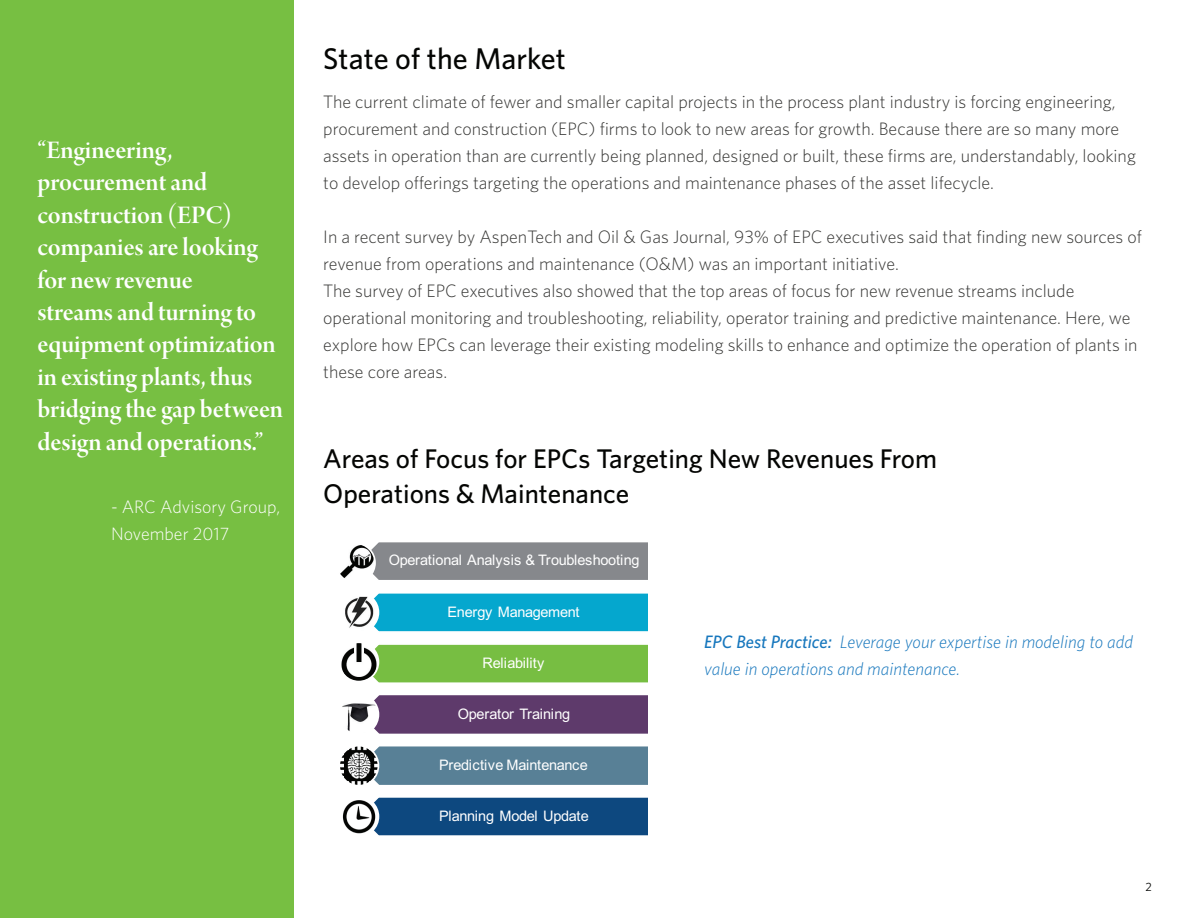
<style>
.page{position:relative;width:1188px;height:918px;background:#fff}
.page>*{position:absolute;margin:0;border:0;box-sizing:border-box;transform-origin:0 0}
.t1{font:500 30px "Whitney";color:#040503}
.t2{font:27px/32.4px "Arno Pro Smbd Display";letter-spacing:-.005em;color:#fff}
.t3{font:500 27px/34.5px "Whitney";color:#040503}
.t4{font:300 18px/27px "Whitney";color:#353533}
.t5{font:italic 300 18px/27px "Whitney";color:#1777bd}
.t6{font:300 18px/27px "Whitney";color:#fff}
.t7{font:14.55px "Arial";letter-spacing:-.025em;color:#fff}
.t8{font:14.55px "Arial";letter-spacing:.015em;color:#fff}
.t9{font:12px "Whitney";color:#040503}
.s1{font-weight:500}
</style>
<div class="page">
<div style="left:0;top:0;width:293px;height:918px;background:#77bf42"></div>
<div style="left:371px;top:542px;width:277px;height:38px;background:#86888c"></div>
<img style="left:336px;top:543px;width:39px;height:40px;border-radius:20px">
<div style="left:335px;top:542px;width:41px;height:41px;border:2px solid #fff;border-radius:50%"></div>
<div style="left:373px;top:593px;width:275px;height:39px;background:#05a7ce"></div>
<img style="left:339px;top:593px;width:39px;height:39px;border-radius:20px">
<div style="left:338px;top:592px;width:41px;height:41px;border:2px solid #fff;border-radius:50%"></div>
<div style="left:373px;top:644px;width:275px;height:39px;background:#77be42"></div>
<img style="left:339px;top:642px;width:39px;height:40px;border-radius:20px">
<div style="left:338px;top:641px;width:41px;height:41px;border:2px solid #fff;border-radius:50%"></div>
<div style="left:374px;top:695px;width:274px;height:39px;background:#5e3a6b"></div>
<img style="left:339px;top:694px;width:39px;height:41px;border-radius:20px">
<div style="left:338px;top:694px;width:41px;height:41px;border:2px solid #fff;border-radius:50%"></div>
<div style="left:374px;top:746px;width:274px;height:39px;background:#588096"></div>
<img style="left:339px;top:746px;width:39px;height:40px;border-radius:20px">
<div style="left:338px;top:745px;width:41px;height:42px;border:2px solid #fff;border-radius:50%"></div>
<div style="left:374px;top:797px;width:274px;height:39px;background:#0d487f"></div>
<img style="left:339px;top:797px;width:39px;height:39px;border-radius:20px">
<div style="left:338px;top:796px;width:41px;height:41px;border:2px solid #fff;border-radius:50%"></div>
<h2 class="t2" style="left:38px;top:135px;width:247px">“Engineering, procurement and construction (EPC) companies are looking for new revenue<br>streams and turning to equipment optimization in existing plants, thus bridging the gap between design and operations.”</h2>
<p class="t6" style="left:111px;top:493px;width:171px">- ARC Advisory Group,<br>November 2017</p>
<h1 class="t1" style="left:323px;top:40px;width:244px">State of the Market</h1>
<p class="t4" style="left:323px;top:88px;width:814px">The current climate of fewer and smaller capital projects in the process plant industry is forcing engineering, procurement and construction (EPC) firms to look to new areas for growth. Because there are so many more assets in operation than are currently being planned, designed or built, these firms are, understandably, looking to develop offerings targeting the operations and maintenance phases of the asset lifecycle.</p>
<p class="t4" style="left:323px;top:223px;width:820px">In a recent survey by AspenTech and Oil &amp; Gas Journal, 93% of EPC executives said that finding new sources of revenue from operations and maintenance (O&amp;M) was an important initiative.<br>The survey of EPC executives also showed that the top areas of focus for new revenue streams include operational monitoring and troubleshooting, reliability, operator training and predictive maintenance. Here, we explore how EPCs can leverage their existing modeling skills to enhance and optimize the operation of plants in these core areas.</p>
<h2 class="t3" style="left:323px;top:441px;width:615px">Areas of Focus for EPCs Targeting New Revenues From<br>Operations &amp; Maintenance</h2>
<p class="t7" style="left:389px;top:550px;width:252px">Operational Analysis &amp; Troubleshooting</p>
<p class="t7" style="left:448px;top:601px;width:134px">Energy Management</p>
<p class="t8" style="left:483px;top:653px;width:63px">Reliability</p>
<p class="t7" style="left:458px;top:704px;width:114px">Operator Training</p>
<p class="t7" style="left:439px;top:755px;width:150px">Predictive Maintenance</p>
<p class="t7" style="left:439px;top:806px;width:151px">Planning Model Update</p>
<p class="t5" style="left:704px;top:628px;width:430px"><span class="s1">EPC Best Practice:</span> Leverage your expertise in modeling to add value in operations and maintenance.</p>
<p class="t9" style="left:1146px;top:880px;width:8px">2</p>
</div>
